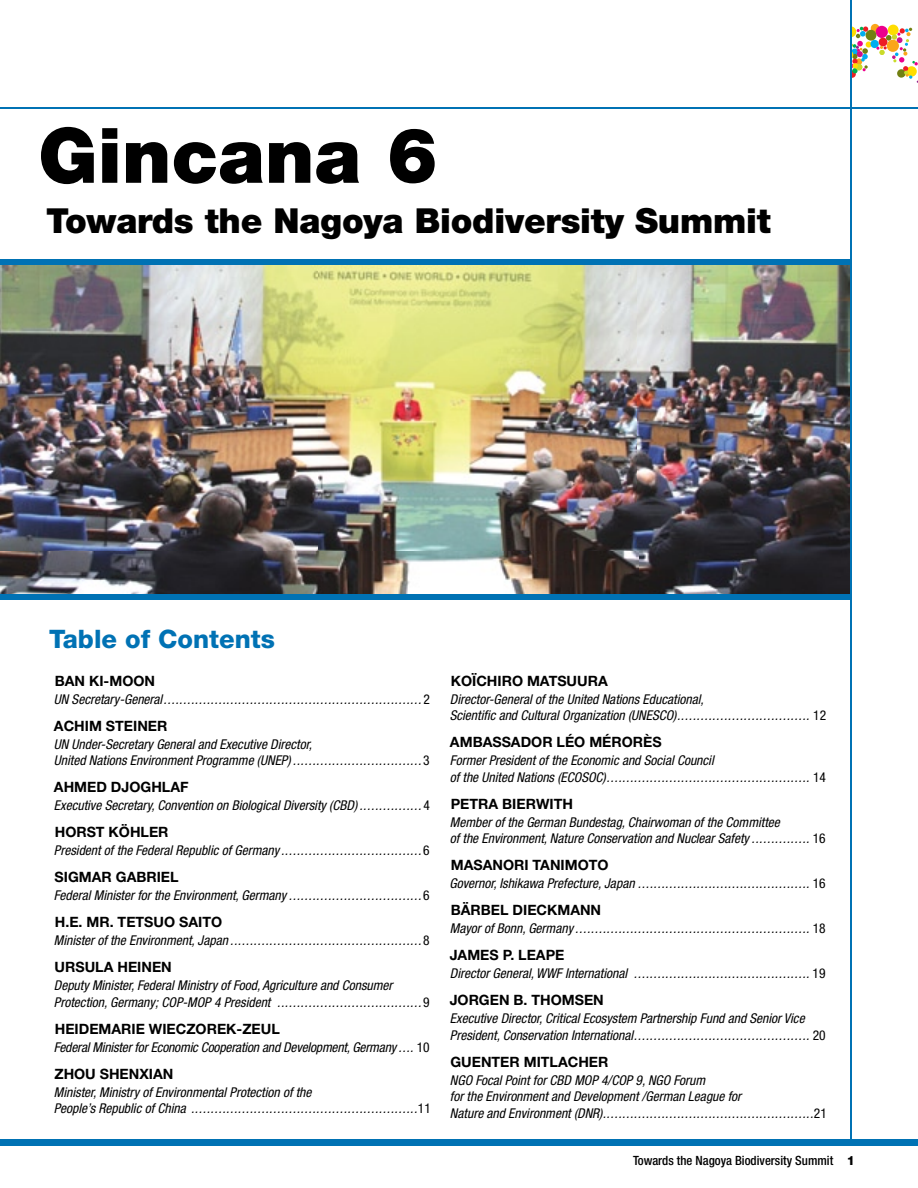
<style>
.page{position:relative;width:918px;height:1188px;background:#fff}
.page>*{position:absolute;margin:0;border:0;box-sizing:border-box;transform-origin:0 0}
.t1{font:900 76.5px "Helvetica Neue LT Std";color:#000}
.t2{font:900 34.5px "Helvetica Neue LT Std";letter-spacing:-.005em;color:#000}
.t3{font:800 25.5px "Helvetica Neue LT Std";color:#0072b4}
.t4{font:700 14.25px "Helvetica Neue LT Std";color:#000}
.t5{font:italic condensed 13.5px/16.5px "Helvetica Neue LT Std";color:#000}
.t6{font:500 condensed 12.75px "Helvetica Neue LT Std";color:#000}
.s1{font-style:normal}
.s2{font-weight:800;font-stretch:normal}
</style>
<div class="page">
<div style="left:871px;top:24px;width:9px;height:9px;background:#faa61a;border-radius:50%"></div>
<svg style="left:851px;top:26px;width:67px;height:57px"></svg>
<div style="left:866px;top:30px;width:10px;height:11px;background:#728012;border-radius:50%"></div>
<div style="left:0;top:259px;width:851px;height:7px;background:#0072b4"></div>
<hr style="left:0;top:107px;width:918px;height:2px;background:#0072b4">
<img style="left:0;top:266px;width:850px;height:328px">
<div style="left:0;top:1140px;width:918px;height:6px;background:#0072b4"></div>
<div style="left:0;top:594px;width:851px;height:6px;background:#0072b4"></div>
<hr style="left:850px;top:0;width:1px;height:1143px;background:#0072b4">
<h1 class="t1" style="left:38px;top:110px;width:401px">Gincana 6</h1>
<h2 class="t2" style="left:46px;top:200px;width:726px">Towards the Nagoya Biodiversity Summit</h2>
<h3 class="t3" style="left:49px;top:624px;width:227px">Table of Contents</h3>
<p class="t4" style="left:55px;top:672px;width:102px">BAN KI-MOON</p>
<p class="t5" style="left:54px;top:691px;width:378px">UN Secretary-General .................................................................. <span class="s1">2</span></p>
<p class="t4" style="left:54px;top:717px;width:115px">ACHIM STEINER</p>
<p class="t5" style="left:54px;top:736px;width:377px">UN Under-Secretary General and Executive Director,<br>United Nations Environment Programme (UNEP) ................................. <span class="s1">3</span></p>
<p class="t4" style="left:54px;top:778px;width:136px">AHMED DJOGHLAF</p>
<p class="t5" style="left:54px;top:798px;width:378px">Executive Secretary, Convention on Biological Diversity (CBD) ................ <span class="s1">4</span></p>
<p class="t4" style="left:55px;top:823px;width:115px">HORST KÖHLER</p>
<p class="t5" style="left:54px;top:843px;width:377px">President of the Federal Republic of Germany ....................................<span class="s1">6</span></p>
<p class="t4" style="left:55px;top:868px;width:125px">SIGMAR GABRIEL</p>
<p class="t5" style="left:54px;top:888px;width:377px">Federal Minister for the Environment, Germany .................................. <span class="s1">6</span></p>
<p class="t4" style="left:55px;top:913px;width:169px">H.E. MR. TETSUO SAITO</p>
<p class="t5" style="left:54px;top:933px;width:377px">Minister of the Environment, Japan .................................................<span class="s1">8</span></p>
<p class="t4" style="left:55px;top:958px;width:119px">URSULA HEINEN</p>
<p class="t5" style="left:54px;top:978px;width:377px">Deputy Minister, Federal Ministry of Food, Agriculture and Consumer<br>Protection, Germany; COP-MOP 4 President .....................................<span class="s1">9</span></p>
<p class="t4" style="left:55px;top:1020px;width:227px">HEIDEMARIE WIECZOREK-ZEUL</p>
<p class="t5" style="left:54px;top:1039px;width:377px">Federal Minister for Economic Cooperation and Development, Germany .... <span class="s1">10</span></p>
<p class="t4" style="left:54px;top:1065px;width:121px">ZHOU SHENXIAN</p>
<p class="t5" style="left:54px;top:1084px;width:378px">Minister, Ministry of Environmental Protection of the<br>People’s Republic of China ..........................................................<span class="s1">11</span></p>
<p class="t4" style="left:451px;top:672px;width:158px">KOÏCHIRO MATSUURA</p>
<p class="t5" style="left:450px;top:691px;width:378px">Director-General of the United Nations Educational,<br>Scientific and Cultural Organization (UNESCO) .................................. <span class="s1">12</span></p>
<p class="t4" style="left:450px;top:733px;width:213px">AMBASSADOR LÉO MÉRORÈS</p>
<p class="t5" style="left:450px;top:753px;width:378px">Former President of the Economic and Social Council<br>of the United Nations (ECOSOC) .................................................... <span class="s1">14</span></p>
<p class="t4" style="left:451px;top:795px;width:124px">PETRA BIERWITH</p>
<p class="t5" style="left:450px;top:814px;width:377px">Member of the German Bundestag, Chairwoman of the Committee<br>of the Environment, Nature Conservation and Nuclear Safety ............... <span class="s1">16</span></p>
<p class="t4" style="left:451px;top:856px;width:159px">MASANORI TANIMOTO</p>
<p class="t5" style="left:449px;top:876px;width:378px">Governor, Ishikawa Prefecture, Japan ............................................ <span class="s1">16</span></p>
<p class="t4" style="left:451px;top:901px;width:152px">BÄRBEL DIECKMANN</p>
<p class="t5" style="left:450px;top:921px;width:377px">Mayor of Bonn, Germany ............................................................ <span class="s1">18</span></p>
<p class="t4" style="left:450px;top:946px;width:116px">JAMES P. LEAPE</p>
<p class="t5" style="left:450px;top:966px;width:377px">Director General, WWF International ............................................. <span class="s1">19</span></p>
<p class="t4" style="left:450px;top:991px;width:156px">JORGEN B. THOMSEN</p>
<p class="t5" style="left:450px;top:1011px;width:377px">Executive Director, Critical Ecosystem Partnership Fund and Senior Vice<br>President, Conservation International ............................................. <span class="s1">20</span></p>
<p class="t4" style="left:450px;top:1053px;width:160px">GUENTER MITLACHER</p>
<p class="t5" style="left:450px;top:1072px;width:379px">NGO Focal Point for CBD MOP 4/COP 9, NGO Forum<br>for the Environment and Development /German League for<br>Nature and Environment (DNR) ......................................................<span class="s1">21</span></p>
<p class="t6" style="left:633px;top:1153px;width:223px">Towards the Nagoya Biodiversity Summit <span class="s2">1</span></p>
</div>
